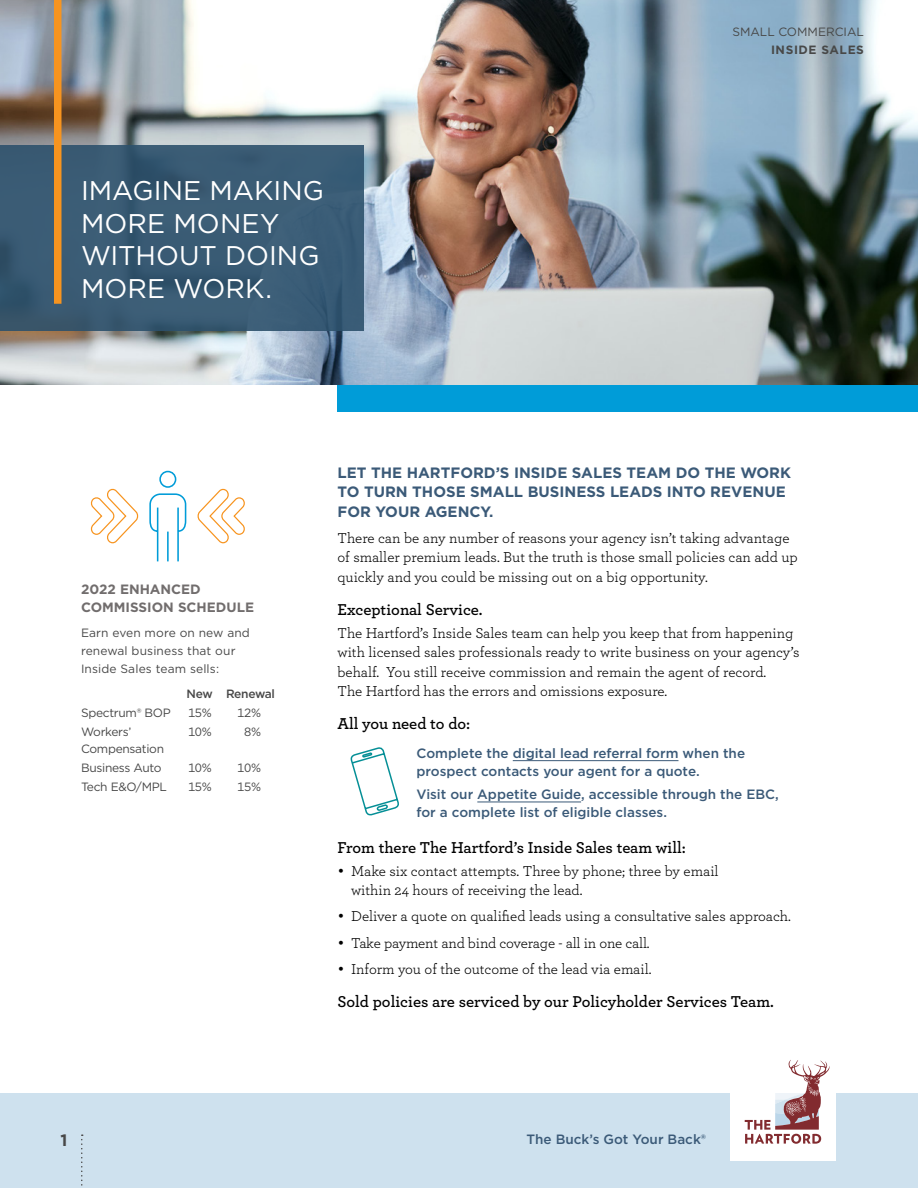
<style>
.page{position:relative;width:918px;height:1188px;background:#fff}
.page>*{position:absolute;margin:0;border:0;box-sizing:border-box;transform-origin:0 0}
.t1{font:27px/32.4px "Gotham";letter-spacing:.005em;color:#fff}
.t2{font:600 16.5px "Archer";color:#000}
.t3{font:700 16.5px "Gotham";color:#484848}
.t4{font:15px/19.5px "Archer";color:#000}
.t5{font:700 15px/19.5px "Gotham";color:#3b5a78}
.t6{font:15px "Archer";letter-spacing:-.02em;color:#000}
.t7{font:500 13.5px/18px "Gotham";color:#3b5a78}
.t8{font:700 13.5px/18px "Gotham";color:#716d6d}
.t9{font:12px/18.9px "Gotham";letter-spacing:-.01em;color:#484848}
.t10{font:12px/18px "Gotham";letter-spacing:.01em;color:#484848}
.t11{font:700 12px "Gotham";letter-spacing:.05em;color:#484848}
.t12{font:500 12px "Gotham";letter-spacing:-.03em;color:#484848}
.s1{font-family:"Gotham"}
</style>
<div class="page">
<svg style="left:90px;top:488px;width:49px;height:56px"></svg>
<svg style="left:197px;top:488px;width:48px;height:56px"></svg>
<hr style="left:513px;top:760px;width:165px;height:1px;background:#3b5a78">
<hr style="left:477px;top:802px;width:104px;height:1px;background:#3b5a78">
<svg style="left:350px;top:747px;width:49px;height:69px"></svg>
<img style="left:0;top:0;width:918px;height:385px">
<div style="left:0;top:146px;width:364px;height:185px;background:#3a5c75"></div>
<div style="left:54px;top:0;width:8px;height:304px;background:#f7941f"></div>
<div style="left:0;top:1094px;width:918px;height:94px;background:#cee1ee"></div>
<div style="left:730px;top:1053px;width:106px;height:108px;background:#fff"></div>
<svg style="left:745px;top:1060px;width:85px;height:84px"></svg>
<svg style="left:81px;top:1134px;width:2px;height:52px"></svg>
<div style="left:338px;top:385px;width:580px;height:27px;background:#009cd8"></div>
<svg style="left:149px;top:470px;width:38px;height:92px"></svg>
<h1 class="t1" style="left:81px;top:174px;width:244px">IMAGINE MAKING<br>MORE MONEY<br>WITHOUT DOING<br>MORE WORK.</h1>
<p class="t9" style="left:732px;top:22px;width:133px">SMALL COMMERCIAL</p>
<p class="t11" style="left:771px;top:42px;width:94px">INSIDE SALES</p>
<p class="t8" style="left:81px;top:580px;width:175px">2022 ENHANCED<br>COMMISSION SCHEDULE</p>
<p class="t10" style="left:81px;top:623px;width:170px">Earn even more on new and renewal business that our<br>Inside Sales team sells:</p>
<p class="t12" style="left:187px;top:686px;width:90px">New Renewal</p>
<p class="t9" style="left:81px;top:703px;width:91px">Spectrum® BOP</p>
<p class="t9" style="left:188px;top:703px;width:25px">15%</p>
<p class="t9" style="left:237px;top:703px;width:25px">12%</p>
<p class="t9" style="left:81px;top:722px;width:52px">Workers’</p>
<p class="t9" style="left:188px;top:722px;width:25px">10%</p>
<p class="t9" style="left:244px;top:722px;width:18px">8%</p>
<p class="t9" style="left:81px;top:739px;width:85px">Compensation<br>Business Auto</p>
<p class="t9" style="left:188px;top:758px;width:25px">10%</p>
<p class="t9" style="left:237px;top:758px;width:25px">10%</p>
<p class="t9" style="left:81px;top:777px;width:87px">Tech E&amp;O/MPL</p>
<p class="t9" style="left:188px;top:777px;width:25px">15%</p>
<p class="t9" style="left:237px;top:777px;width:25px">15%</p>
<p class="t5" style="left:338px;top:463px;width:455px">LET THE HARTFORD’S INSIDE SALES TEAM DO THE WORK<br>TO TURN THOSE SMALL BUSINESS LEADS INTO REVENUE<br>FOR YOUR AGENCY.</p>
<p class="t4" style="left:338px;top:528px;width:462px">There can be any number of reasons your agency isn’t taking advantage of smaller premium leads. But the truth is those small policies can add up quickly and you could be missing out on a big opportunity.</p>
<p class="t2" style="left:338px;top:597px;width:147px">Exceptional Service.</p>
<p class="t4" style="left:338px;top:622px;width:463px">The Hartford’s Inside Sales team can help you keep that from happening with licensed sales professionals ready to write business on your agency’s behalf. You still receive commission and remain the agent of record.<br>The Hartford has the errors and omissions exposure.</p>
<p class="t2" style="left:338px;top:711px;width:134px">All you need to do:</p>
<p class="t7" style="left:417px;top:744px;width:330px">Complete the digital lead referral form when the prospect contacts your agent for a quote.</p>
<p class="t7" style="left:417px;top:785px;width:364px">Visit our Appetite Guide, accessible through the EBC, for a complete list of eligible classes.</p>
<p class="t2" style="left:338px;top:835px;width:350px">From there The Hartford’s Inside Sales team will:</p>
<p class="t4" style="left:351px;top:860px;width:369px;text-indent:-14px"><span class="s1">•</span> Make six contact attempts. Three by phone; three by email within 24 hours of receiving the lead.</p>
<p class="t4" style="left:338px;top:906px;width:455px"><span class="s1">•</span> Deliver a quote on qualified leads using a consultative sales approach.</p>
<p class="t6" style="left:338px;top:932px;width:314px"><span class="s1">•</span> Take payment and bind coverage - all in one call.</p>
<p class="t4" style="left:338px;top:958px;width:316px"><span class="s1">•</span> Inform you of the outcome of the lead via email.</p>
<p class="t2" style="left:338px;top:989px;width:438px">Sold policies are serviced by our Policyholder Services Team.</p>
<p class="t3" style="left:61px;top:1129px;width:8px">1</p>
<p class="t7" style="left:526px;top:1130px;width:181px">The Buck’s Got Your Back®</p>
</div>
